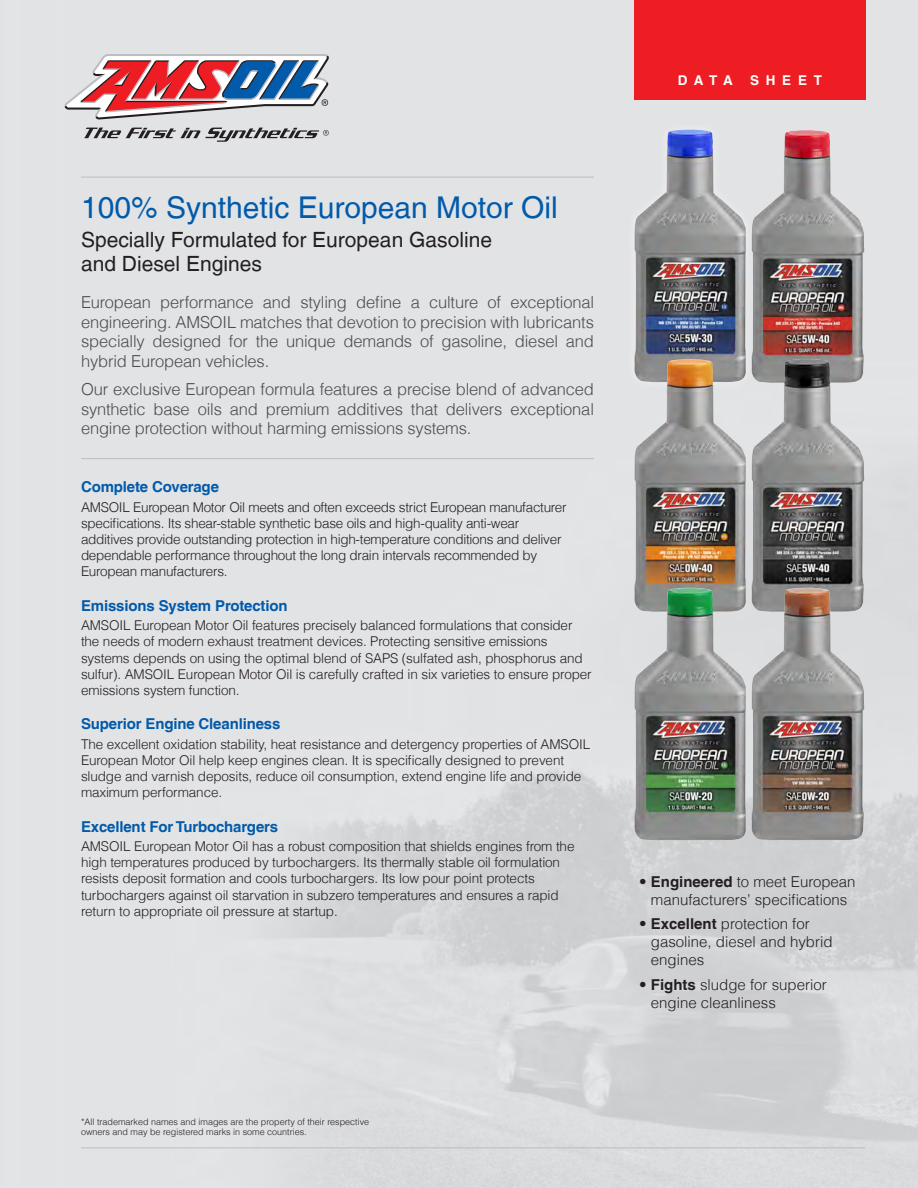
<style>
.page{position:relative;width:918px;height:1188px;background:#fff}
.page>*{position:absolute;margin:0;border:0;box-sizing:border-box;transform-origin:0 0}
.t1{font:30px "Helvetica LT";color:#015aaa}
.t2{font:21px/24px "Helvetica LT";color:#231f20}
.t3{font:300 16.5px/19.5px "Helvetica LT";letter-spacing:-.01em;color:#4b4c4d;text-align:justify}
.t4{font:300 15px/18px "Helvetica LT";color:#231f20}
.t5{font:700 15px "Helvetica LT";letter-spacing:-.01em;color:#015aaa}
.t6{font:300 13.5px/16.2px "Helvetica LT";letter-spacing:-.01em;color:#231f20}
.t7{font:700 13.5px "Helvetica LT";letter-spacing:.5em;color:#fff}
.t8{font:300 9px/10.5px "Helvetica LT";color:#231f20}
.s1{font-weight:700}
</style>
<div class="page">
<hr style="left:81px;top:458px;width:513px;height:1px;background:#bcbdc0">
<hr style="left:81px;top:1148px;width:785px;height:1px;background:#bcbdc0">
<hr style="left:81px;top:177px;width:513px;height:1px;background:#bcbdc0">
<div style="left:634px;top:0;width:232px;height:100px;background:#ee1d23"></div>
<svg style="left:84px;top:128px;width:245px;height:14px;background:#a7a6a8"></svg>
<svg style="left:64px;top:54px;width:265px;height:66px"></svg>
<div style="left:625px;top:120px;width:130px;height:272px;background:#e2e3e5"></div>
<img style="left:634px;top:130px;width:112px;height:229px">
<img style="left:751px;top:130px;width:114px;height:229px">
<img style="left:751px;top:359px;width:114px;height:229px">
<img style="left:634px;top:359px;width:112px;height:229px">
<img style="left:751px;top:588px;width:114px;height:253px">
<img style="left:634px;top:588px;width:112px;height:253px">
<h1 class="t1" style="left:81px;top:190px;width:478px">100% Synthetic European Motor Oil</h1>
<h2 class="t2" style="left:81px;top:227px;width:413px">Specially Formulated for European Gasoline and Diesel Engines</h2>
<p class="t3" style="left:81px;top:292px;width:515px">European performance and styling define a culture of exceptional engineering. AMSOIL matches that devotion to precision with lubricants specially designed for the unique demands of gasoline, diesel and hybrid European vehicles.</p>
<p class="t3" style="left:81px;top:379px;width:515px">Our exclusive European formula features a precise blend of advanced synthetic base oils and premium additives that delivers exceptional engine protection without harming emissions systems.</p>
<p class="t5" style="left:81px;top:478px;width:140px">Complete Coverage</p>
<p class="t6" style="left:81px;top:499px;width:487px">AMSOIL European Motor Oil meets and often exceeds strict European manufacturer specifications. Its shear-stable synthetic base oils and high-quality anti-wear additives provide outstanding protection in high-temperature conditions and deliver dependable performance throughout the long drain intervals recommended by European manufacturers.</p>
<p class="t5" style="left:81px;top:597px;width:208px">Emissions System Protection</p>
<p class="t6" style="left:81px;top:617px;width:512px">AMSOIL European Motor Oil features precisely balanced formulations that consider the needs of modern exhaust treatment devices. Protecting sensitive emissions systems depends on using the optimal blend of SAPS (sulfated ash, phosphorus and sulfur). AMSOIL European Motor Oil is carefully crafted in six varieties to ensure proper emissions system function.</p>
<p class="t5" style="left:81px;top:715px;width:201px">Superior Engine Cleanliness</p>
<p class="t6" style="left:81px;top:736px;width:511px">The excellent oxidation stability, heat resistance and detergency properties of AMSOIL European Motor Oil help keep engines clean. It is specifically designed to prevent sludge and varnish deposits, reduce oil consumption, extend engine life and provide maximum performance.</p>
<p class="t5" style="left:81px;top:817px;width:199px">Excellent For Turbochargers</p>
<p class="t6" style="left:81px;top:838px;width:495px">AMSOIL European Motor Oil has a robust composition that shields engines from the high temperatures produced by turbochargers. Its thermally stable oil formulation resists deposit formation and cools turbochargers. Its low pour point protects turbochargers against oil starvation in subzero temperatures and ensures a rapid return to appropriate oil pressure at startup.</p>
<p class="t8" style="left:81px;top:1116px;width:290px">*All trademarked names and images are the property of their respective owners and may be registered marks in some countries.</p>
<p class="t7" style="left:678px;top:72px;width:56px">DATA</p>
<p class="t7" style="left:750px;top:72px;width:74px">SHEET</p>
<p class="t4" style="left:639px;top:872px;width:218px;text-align:center">• <span class="s1">Engineered</span> to meet European manufacturers’ specifications</p>
<p class="t4" style="left:651px;top:915px;width:183px;text-indent:-12px">• <span class="s1">Excellent</span> protection for gasoline, diesel and hybrid engines</p>
<p class="t4" style="left:651px;top:976px;width:177px;text-indent:-12px">• <span class="s1">Fights</span> sludge for superior engine cleanliness</p>
</div>
